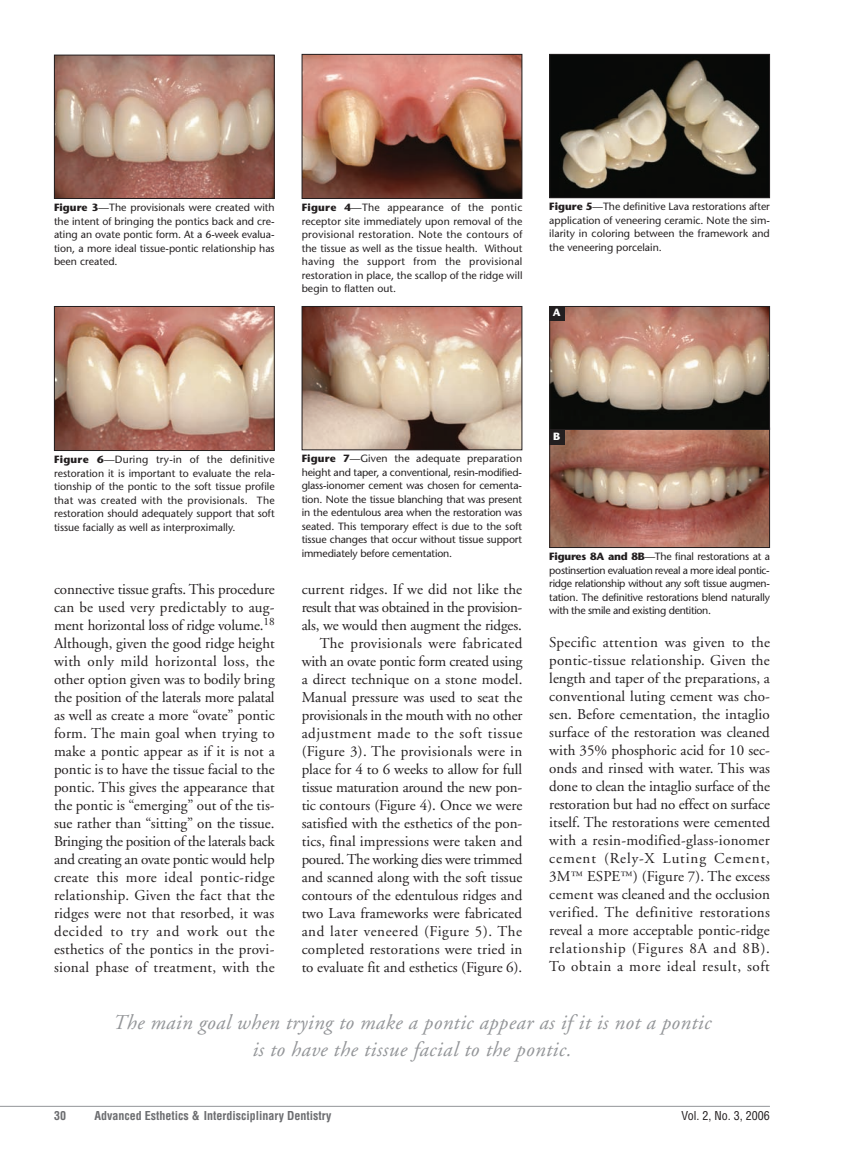
<style>
.page{position:relative;width:851px;height:1161px;background:#fff}
.page>*{position:absolute;margin:0;border:0;box-sizing:border-box;transform-origin:0 0}
.t1{font:italic 21px/27px "Adobe Garamond";letter-spacing:.02em;color:#939598;text-align:center}
.t2{font:15px/18px "Adobe Garamond";color:#231f20;text-align:justify}
.t3{font:700 condensed 12px "Helvetica";color:#6c6d70}
.t4{font:condensed 12px "Helvetica";color:#231f20}
.t5{font:10.5px/13.5px "Stone Sans";color:#231f20;text-align:justify}
.t6{font:700 10.5px "Stone Sans";color:#fff}
.s1{font-weight:700}
.s2{font-size:11.25px}
</style>
<div class="page">
<hr style="left:0;top:1106px;width:770px;height:1px;background:#939598">
<img style="left:56px;top:57px;width:216px;height:140px">
<div style="left:54px;top:55px;width:220px;height:144px;border:1px solid #231f20"></div>
<img style="left:304px;top:56px;width:216px;height:141px">
<div style="left:302px;top:54px;width:220px;height:145px;border:1px solid #231f20"></div>
<img style="left:551px;top:56px;width:217px;height:140px">
<div style="left:549px;top:54px;width:221px;height:144px;border:1px solid #231f20"></div>
<img style="left:56px;top:308px;width:216px;height:141px">
<div style="left:54px;top:306px;width:220px;height:145px;border:1px solid #231f20"></div>
<img style="left:304px;top:308px;width:216px;height:140px">
<div style="left:302px;top:306px;width:220px;height:144px;border:1px solid #231f20"></div>
<img style="left:551px;top:430px;width:217px;height:116px">
<div style="left:549px;top:428px;width:221px;height:120px;border:1px solid #231f20"></div>
<img style="left:551px;top:308px;width:217px;height:120px">
<div style="left:549px;top:306px;width:221px;height:124px;border:1px solid #231f20"></div>
<div style="left:549px;top:306px;width:15px;height:15px;background:#231f20"></div>
<div style="left:549px;top:430px;width:15px;height:15px;background:#231f20"></div>
<p class="t5" style="left:54px;top:202px;width:222px"><span class="s1">Figure 3</span>—The provisionals were created with the intent of bringing the pontics back and cre&shy;ating an ovate pontic form. At a 6-week evalua&shy;tion, a more ideal tissue-pontic relationship has been created.</p>
<p class="t5" style="left:301px;top:202px;width:222px"><span class="s1">Figure 4</span>—The appearance of the pontic receptor site immediately upon removal of the provisional restoration. Note the contours of the tissue as well as the tissue health. Without having the support from the provisional restoration in place, the scallop of the ridge will begin to flatten out.</p>
<p class="t5" style="left:549px;top:201px;width:222px"><span class="s1">Figure 5</span>—The definitive Lava restorations after application of veneering ceramic. Note the sim&shy;ilarity in coloring between the framework and the veneering porcelain.</p>
<p class="t6" style="left:553px;top:308px;width:9px">A</p>
<p class="t5" style="left:54px;top:454px;width:222px"><span class="s1">Figure 6</span>—During try-in of the definitive restoration it is important to evaluate the rela&shy;tionship of the pontic to the soft tissue profile that was created with the provisionals. The restoration should adequately support that soft tissue facially as well as interproximally.</p>
<p class="t5" style="left:302px;top:453px;width:222px"><span class="s1">Figure 7</span>—Given the adequate preparation height and taper, a conventional, resin-modified&shy;glass-ionomer cement was chosen for cementa&shy;tion. Note the tissue blanching that was present in the edentulous area when the restoration was seated. This temporary effect is due to the soft tissue changes that occur without tissue support immediately before cementation.</p>
<p class="t2" style="left:54px;top:582px;width:222px">connective tissue grafts. This procedure can be used very predictably to aug&shy;ment horizontal loss of ridge volume.<sup>18<br></sup>Although, given the good ridge height with only mild horizontal loss, the other option given was to bodily bring the position of the laterals more palatal as well as create a more “ovate” pontic form. The main goal when trying to make a pontic appear as if it is not a pontic is to have the tissue facial to the pontic. This gives the appearance that the pontic is “emerging” out of the tis&shy;sue rather than “sitting” on the tissue.<br>Bringing the position of the laterals back and creating an ovate pontic would help create this more ideal pontic-ridge relationship. Given the fact that the ridges were not that resorbed, it was decided to try and work out the esthetics of the pontics in the provi&shy;sional phase of treatment, with the</p>
<p class="t2" style="left:302px;top:582px;width:222px;text-align:right">current ridges. If we did not like the result that was obtained in the provision&shy;als, we would then augment the ridges.<br>The provisionals were fabricated with an ovate pontic form created using a direct technique on a stone model.<br>Manual pressure was used to seat the provisionals in the mouth with no other adjustment made to the soft tissue (Figure 3). The provisionals were in place for 4 to 6 weeks to allow for full tissue maturation around the new pon&shy;tic contours (Figure 4). Once we were satisfied with the esthetics of the pon&shy;tics, final impressions were taken and poured. The working dies were trimmed and scanned along with the soft tissue contours of the edentulous ridges and two Lava frameworks were fabricated and later veneered (Figure 5). The completed restorations were tried in to evaluate fit and esthetics (Figure 6).</p>
<p class="t6" style="left:553px;top:432px;width:9px">B</p>
<p class="t5" style="left:549px;top:551px;width:222px"><span class="s1">Figures 8A and 8B</span>—The final restorations at a postinsertion evaluation reveal a more ideal pontic&shy;ridge relationship without any soft tissue augmen&shy;tation. The definitive restorations blend naturally with the smile and existing dentition.</p>
<p class="t2" style="left:549px;top:634px;width:222px">Specific attention was given to the pontic-tissue relationship. Given the length and taper of the preparations, a conventional luting cement was cho&shy;sen. Before cementation, the intaglio surface of the restoration was cleaned with 35% phosphoric acid for 10 sec&shy;onds and rinsed with water. This was done to clean the intaglio surface of the restoration but had no effect on surface itself. The restorations were cemented with a resin-modified-glass-ionomer cement (Rely-X Luting Cement, 3M<span class="s2">™</span> ESPE<span class="s2">™</span>) (Figure 7). The excess cement was cleaned and the occlusion verified. The definitive restorations reveal a more acceptable pontic-ridge relationship (Figures 8A and 8B).<br>To obtain a more ideal result, soft</p>
<h1 class="t1" style="left:113px;top:1011px;width:599px">The main goal when trying to make a pontic appear as if it is not a pontic is to have the tissue facial to the pontic.</h1>
<p class="t3" style="left:54px;top:1108px;width:13px">30</p>
<p class="t3" style="left:94px;top:1108px;width:238px">Advanced Esthetics &amp; Interdisciplinary Dentistry</p>
<p class="t4" style="left:681px;top:1108px;width:90px">Vol. 2, No. 3, 2006</p>
</div>
